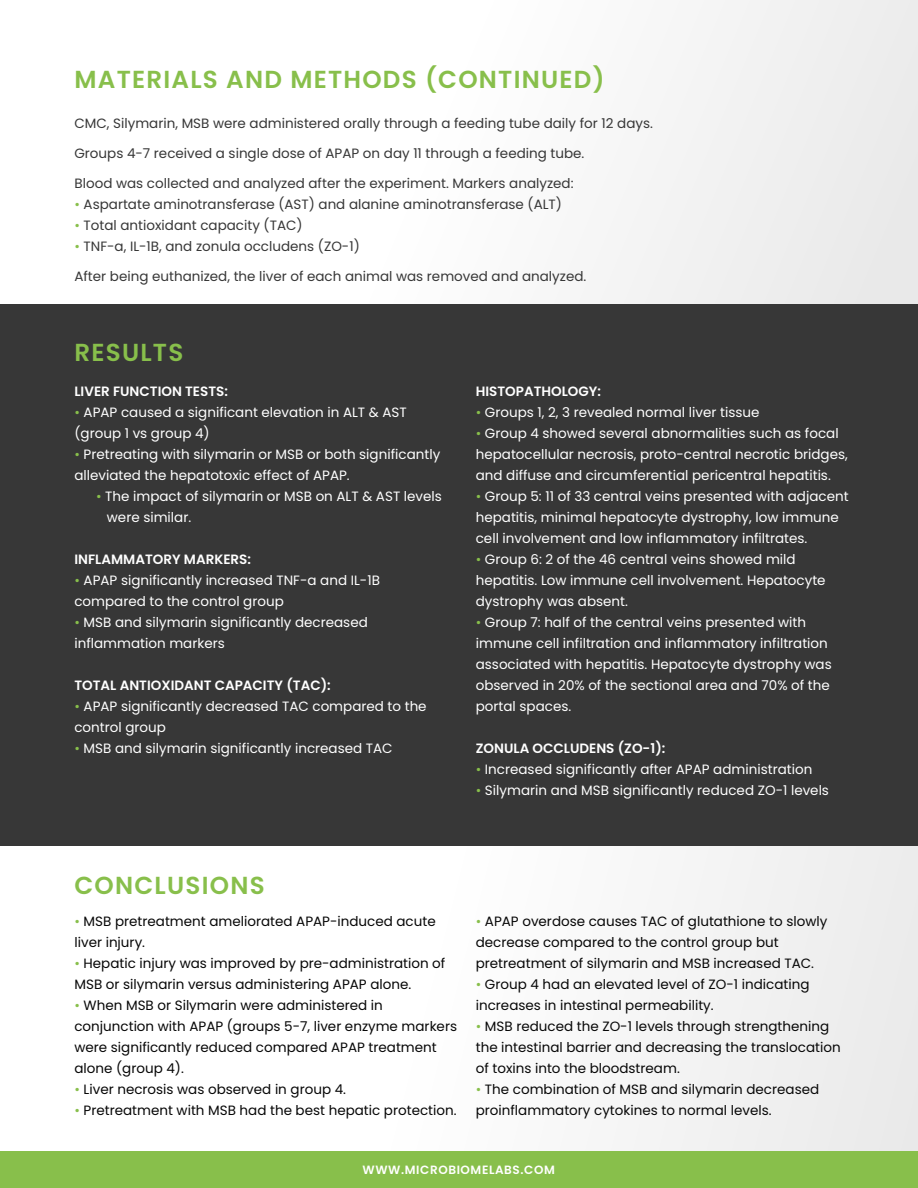
<style>
.page{position:relative;width:918px;height:1188px;background:#fff}
.page>*{position:absolute;margin:0;border:0;box-sizing:border-box;transform-origin:0 0}
.t1{font:600 24.6px "Poppins";letter-spacing:.05em;color:#88bf4b}
.t2{font:13.5px/21px "Poppins";color:#fff}
.t3{font:13.5px/21px "Poppins";color:#070707}
.t4{font:13.5px "Poppins";color:#373737}
.t5{font:600 13.5px "Poppins";color:#fff}
.t6{font:600 12px "Poppins";letter-spacing:.05em;color:#fff}
.s1{color:#88bf4b}
</style>
<div class="page">
<div style="left:0;top:845px;width:918px;height:307px;background:linear-gradient(to right,#fff,#efefef)"></div>
<div style="left:0;top:0;width:918px;height:304px;background:linear-gradient(to right,#fff,#eee)"></div>
<div style="left:0;top:304px;width:918px;height:541px;background:#373737"></div>
<div style="left:0;top:1152px;width:918px;height:36px;background:#88bf4b"></div>
<h1 class="t1" style="left:74px;top:65px;width:532px">MATERIALS AND METHODS (CONTINUED)</h1>
<p class="t4" style="left:74px;top:115px;width:580px">CMC, Silymarin, MSB were administered orally through a feeding tube daily for 12 days.</p>
<p class="t4" style="left:74px;top:145px;width:511px">Groups 4-7 received a single dose of APAP on day 11 through a feeding tube.</p>
<p class="t4" style="left:74px;top:175px;width:501px">Blood was collected and analyzed after the experiment. Markers analyzed:</p>
<p class="t4" style="left:74px;top:196px;width:489px"><span class="s1">•</span> Aspartate aminotransferase (AST) and alanine aminotransferase (ALT)</p>
<p class="t4" style="left:74px;top:217px;width:230px"><span class="s1">•</span> Total antioxidant capacity (TAC)</p>
<p class="t4" style="left:74px;top:238px;width:287px"><span class="s1">•</span> TNF-a, IL-1B, and zonula occludens (ZO-1)</p>
<p class="t4" style="left:74px;top:268px;width:513px">After being euthanized, the liver of each animal was removed and analyzed.</p>
<h1 class="t1" style="left:74px;top:339px;width:110px">RESULTS</h1>
<p class="t5" style="left:74px;top:383px;width:155px">LIVER FUNCTION TESTS:</p>
<p class="t2" style="left:74px;top:401px;width:334px"><span class="s1">•</span> APAP caused a significant elevation in ALT &amp; AST (group 1 vs group 4)</p>
<p class="t2" style="left:74px;top:443px;width:367px"><span class="s1">•</span> Pretreating with silymarin or MSB or both significantly alleviated the hepatotoxic effect of APAP.</p>
<p class="t2" style="left:107px;top:485px;width:337px;text-indent:-11px"><span class="s1">•</span> The impact of silymarin or MSB on ALT &amp; AST levels were similar.</p>
<p class="t5" style="left:74px;top:551px;width:178px">INFLAMMATORY MARKERS:</p>
<p class="t2" style="left:74px;top:570px;width:307px"><span class="s1">•</span> APAP significantly increased TNF-a and IL-1B compared to the control group</p>
<p class="t2" style="left:74px;top:612px;width:295px"><span class="s1">•</span> MSB and silymarin significantly decreased inflammation markers</p>
<p class="t5" style="left:74px;top:677px;width:258px">TOTAL ANTIOXIDANT CAPACITY (TAC):</p>
<p class="t2" style="left:74px;top:696px;width:354px"><span class="s1">•</span> APAP significantly decreased TAC compared to the control group</p>
<p class="t2" style="left:74px;top:738px;width:320px"><span class="s1">•</span> MSB and silymarin significantly increased TAC</p>
<p class="t5" style="left:476px;top:383px;width:127px">HISTOPATHOLOGY:</p>
<p class="t2" style="left:476px;top:402px;width:285px"><span class="s1">•</span> Groups 1, 2, 3 revealed normal liver tissue</p>
<p class="t2" style="left:476px;top:423px;width:374px"><span class="s1">•</span> Group 4 showed several abnormalities such as focal hepatocellular necrosis, proto-central necrotic bridges, and diffuse and circumferential pericentral hepatitis.</p>
<p class="t2" style="left:476px;top:486px;width:374px"><span class="s1">•</span> Group 5: 11 of 33 central veins presented with adjacent hepatitis, minimal hepatocyte dystrophy, low immune cell involvement and low inflammatory infiltrates.</p>
<p class="t2" style="left:476px;top:549px;width:351px"><span class="s1">•</span> Group 6: 2 of the 46 central veins showed mild hepatitis. Low immune cell involvement. Hepatocyte dystrophy was absent.</p>
<p class="t2" style="left:476px;top:612px;width:358px"><span class="s1">•</span> Group 7: half of the central veins presented with immune cell infiltration and inflammatory infiltration associated with hepatitis. Hepatocyte dystrophy was observed in 20% of the sectional area and 70% of the portal spaces.</p>
<p class="t5" style="left:476px;top:740px;width:191px">ZONULA OCCLUDENS (ZO-1):</p>
<p class="t2" style="left:476px;top:759px;width:338px"><span class="s1">•</span> Increased significantly after APAP administration</p>
<p class="t2" style="left:476px;top:780px;width:355px"><span class="s1">•</span> Silymarin and MSB significantly reduced ZO-1 levels</p>
<h1 class="t1" style="left:74px;top:871px;width:192px">CONCLUSIONS</h1>
<p class="t3" style="left:74px;top:910px;width:363px"><span class="s1">•</span> MSB pretreatment ameliorated APAP-induced acute liver injury.</p>
<p class="t3" style="left:74px;top:952px;width:372px"><span class="s1">•</span> Hepatic injury was improved by pre-administration of<br>MSB or silymarin versus administering APAP alone.</p>
<p class="t3" style="left:74px;top:994px;width:384px"><span class="s1">•</span> When MSB or Silymarin were administered in conjunction with APAP (groups 5-7, liver enzyme markers were significantly reduced compared APAP treatment alone (group 4).</p>
<p class="t3" style="left:74px;top:1078px;width:273px"><span class="s1">•</span> Liver necrosis was observed in group 4.</p>
<p class="t3" style="left:74px;top:1099px;width:384px"><span class="s1">•</span> Pretreatment with MSB had the best hepatic protection.</p>
<p class="t3" style="left:476px;top:910px;width:353px"><span class="s1">•</span> APAP overdose causes TAC of glutathione to slowly decrease compared to the control group but pretreatment of silymarin and MSB increased TAC.</p>
<p class="t3" style="left:476px;top:974px;width:335px"><span class="s1">•</span> Group 4 had an elevated level of ZO-1 indicating increases in intestinal permeability.</p>
<p class="t3" style="left:476px;top:1016px;width:366px"><span class="s1">•</span> MSB reduced the ZO-1 levels through strengthening the intestinal barrier and decreasing the translocation of toxins into the bloodstream.</p>
<p class="t3" style="left:476px;top:1079px;width:345px"><span class="s1">•</span> The combination of MSB and silymarin decreased proinflammatory cytokines to normal levels.</p>
<p class="t6" style="left:363px;top:1163px;width:194px">WWW.MICROBIOMELABS.COM</p>
</div>
